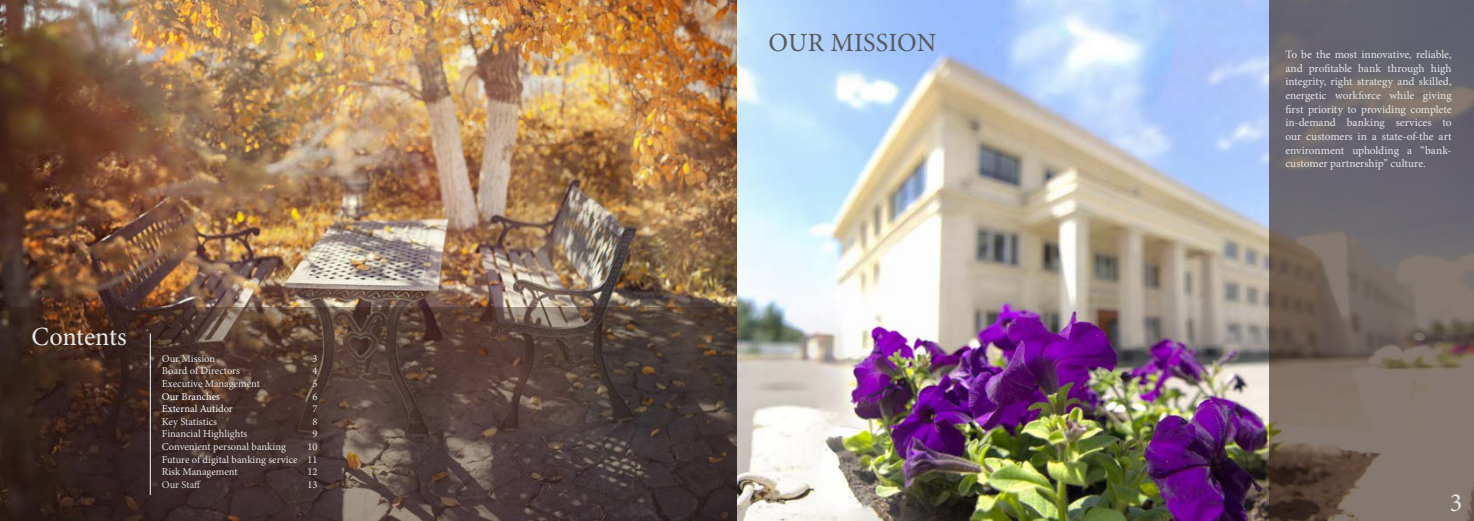
<style>
.page{position:relative;width:1474px;height:521px;background:#fff}
.page>*{position:absolute;margin:0;border:0;box-sizing:border-box;transform-origin:0 0}
.t1{font:26.25px "Minion Pro";letter-spacing:.005em;color:#58595b}
.t2{font:26.25px "Minion Pro";letter-spacing:-.005em;color:#e6e7e8}
.t3{font:11.38px/13.7px "Minion Pro";letter-spacing:-.005em;color:#e6e7e8;text-align:justify}
.t4{font:10.5px/12.6px "Minion Pro";color:#e6e7e8}
.t5{font:10.5px/12.6px "Minion Pro";color:#fff}
.t6{font:10.5px "Minion Pro";color:#d1d3d4}
</style>
<div class="page">
<img style="left:0;top:0;width:1269px;height:521px">
<svg style="left:0;top:307px;width:737px;height:214px;background:#4b3833"></svg>
<hr style="left:150px;top:333px;width:1px;height:162px;background:#fff">
<svg style="left:1269px;top:0;width:204px;height:521px;background:#706765"></svg>
<h1 class="t2" style="left:32px;top:319px;width:97px">Contents</h1>
<p class="t4" style="left:162px;top:352px;width:100px">Our Mission<br>Board of Directors<br>Executive Management</p>
<p class="t5" style="left:162px;top:390px;width:72px">Our Branches<br>External Autidor</p>
<p class="t4" style="left:162px;top:415px;width:137px">Key Statistics<br>Financial Highlights<br>Convenient personal banking<br>Future of digital banking service<br>Risk Management</p>
<p class="t6" style="left:162px;top:477px;width:41px">Our Staff</p>
<p class="t4" style="left:307px;top:352px;width:12px;text-align:center">3<br>4<br>5<br>6<br>7<br>8<br>9<br>10<br>11<br>12<br>13</p>
<h1 class="t1" style="left:768px;top:25px;width:169px">OUR MISSION</h1>
<p class="t3" style="left:1285px;top:48px;width:168px">To be the most innovative, reliable, and profitable bank through high integrity, right strategy and skilled, energetic workforce while giving first priority to providing complete in-demand banking services to our customers in a state-of-the art environment upholding a “bank&shy;customer partnership” culture.</p>
<h1 class="t2" style="left:1449px;top:485px;width:14px">3</h1>
</div>
